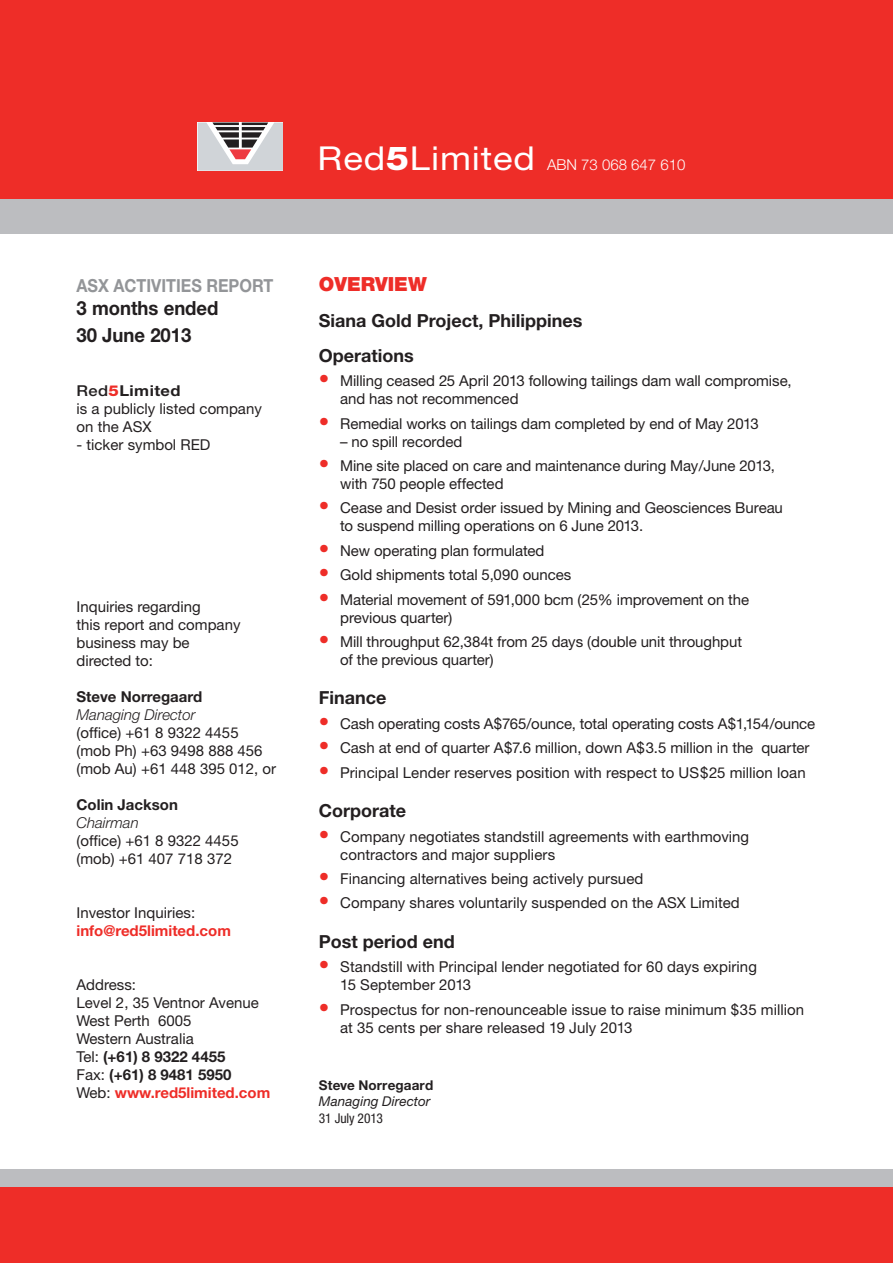
<style>
.page{position:relative;width:893px;height:1263px;background:#fff}
.page>*{position:absolute;margin:0;border:0;box-sizing:border-box;transform-origin:0 0}
.t1{font:700 19.5px/27px "Helvetica Neue";color:#231f20;scale:.95 1}
.t2{font:900 19.5px "Helvetica Neue";color:#ee2d28}
.t3{font:700 18px/35.2px "Helvetica Neue";color:#231f20}
.t4{font:700 18px "Helvetica Neue";color:#939598;scale:.9 1}
.t5{font:15px/18px "Helvetica Neue";color:#231f20}
.t6{font:700 15px "Helvetica Neue";color:#231f20}
.t7{font:300 15px "Helvetica Neue";color:#fff}
.t8{font:italic 300 15px "Helvetica Neue";color:#231f20}
.t9{font:700 15px "Helvetica Neue";color:#ee2d28}
.t10{font:italic 13.5px "Helvetica Neue";letter-spacing:.005em;color:#231f20}
.t11{font:700 13.5px "Helvetica Neue";letter-spacing:.01em;color:#231f20}
.t12{font:condensed 13.5px "Helvetica Neue";letter-spacing:-.005em;color:#231f20}
.s1{font-weight:500}
.s2{font-weight:800;color:#ee2d28}
.s3{font-weight:700}
.s4{font-weight:700;color:#ee2d28}
.s5{font-weight:400;font-size:33px}
.s6{font-weight:800;font-size:33px}
.s7{font-size:21px;color:#ee2d28}
</style>
<div class="page">
<div style="left:0;top:0;width:893px;height:204px;background:#ee2d28"></div>
<div style="left:0;top:200px;width:893px;height:34px;background:#bcbdc0"></div>
<div style="left:0;top:1178px;width:893px;height:85px;background:#ee2d28"></div>
<div style="left:0;top:1169px;width:893px;height:17px;background:#bcbdc0"></div>
<svg style="left:198px;top:123px;width:85px;height:48px;background:#beb9bc"></svg>
<p class="t4" style="left:77px;top:274px;width:220px">ASX Activities Report</p>
<h1 class="t1" style="left:77px;top:294px;width:151px">3 months ended<br>30 June 2013</h1>
<p class="t5" style="left:77px;top:381px;width:187px"><span class="s1">Red</span><span class="s2">5</span><span class="s3">Limited<br></span>is a publicly listed company on the ASX</p>
<p class="t5" style="left:77px;top:435px;width:135px">- ticker symbol RED</p>
<p class="t5" style="left:77px;top:597px;width:165px">Inquiries regarding<br>this report and company business may be directed to:</p>
<p class="t6" style="left:77px;top:687px;width:127px">Steve Norregaard</p>
<p class="t8" style="left:77px;top:706px;width:120px">Managing Director</p>
<p class="t5" style="left:77px;top:723px;width:201px">(office) +61 8 9322 4455 (mob Ph) +63 9498 888 456 (mob Au) +61 448 395 012, or</p>
<p class="t6" style="left:77px;top:795px;width:103px">Colin Jackson</p>
<p class="t8" style="left:77px;top:814px;width:64px">Chairman</p>
<p class="t5" style="left:77px;top:831px;width:164px">(office) +61 8 9322 4455 (mob) +61 407 718 372</p>
<p class="t5" style="left:77px;top:903px;width:120px">Investor Inquiries:</p>
<p class="t9" style="left:77px;top:921px;width:156px">info@red5limited.com</p>
<p class="t5" style="left:77px;top:975px;width:195px">Address:<br>Level 2, 35 Ventnor Avenue<br>West Perth 6005<br>Western Australia<br>Tel: <span class="s3">(+61) 8 9322 4455<br></span>Fax: <span class="s3">(+61) 8 9481 5950<br></span>Web: <span class="s4">www.red5limited.com</span></p>
<p class="t7" style="left:318px;top:156px;width:369px"><span class="s5">Red</span><span class="s6">5</span><span class="s5">Limited</span> ABN 73 068 647 610</p>
<h1 class="t2" style="left:319px;top:273px;width:109px">OVERVIEW</h1>
<p class="t3" style="left:319px;top:302px;width:265px">Siana Gold Project, Philippines<br>Operations</p>
<p class="t5" style="left:340px;top:372px;width:453px;text-indent:-21px"><span class="s7">•</span> Milling ceased 25 April 2013 following tailings dam wall compromise, and has not recommenced</p>
<p class="t5" style="left:319px;top:414px;width:441px"><span class="s7">•</span> Remedial works on tailings dam completed by end of May 2013</p>
<p class="t5" style="left:340px;top:432px;width:124px">– no spill recorded</p>
<p class="t5" style="left:340px;top:456px;width:436px;text-indent:-21px"><span class="s7">•</span> Mine site placed on care and maintenance during May/June 2013, with 750 people effected</p>
<p class="t5" style="left:340px;top:499px;width:444px;text-indent:-21px"><span class="s7">•</span> Cease and Desist order issued by Mining and Geosciences Bureau to suspend milling operations on 6 June 2013.</p>
<p class="t5" style="left:319px;top:541px;width:227px"><span class="s7">•</span> New operating plan formulated</p>
<p class="t5" style="left:319px;top:566px;width:254px"><span class="s7">•</span> Gold shipments total 5,090 ounces</p>
<p class="t5" style="left:340px;top:590px;width:410px;text-indent:-21px"><span class="s7">•</span> Material movement of 591,000 bcm (25% improvement on the previous quarter)</p>
<p class="t5" style="left:340px;top:632px;width:403px;text-indent:-21px"><span class="s7">•</span> Mill throughput 62,384t from 25 days (double unit throughput of the previous quarter)</p>
<p class="t3" style="left:319px;top:680px;width:69px">Finance</p>
<p class="t5" style="left:319px;top:714px;width:498px"><span class="s7">•</span> Cash operating costs A$765/ounce, total operating costs A$1,154/ounce</p>
<p class="t5" style="left:319px;top:739px;width:492px"><span class="s7">•</span> Cash at end of quarter A$7.6 million, down A$3.5 million in the quarter</p>
<p class="t5" style="left:319px;top:763px;width:488px"><span class="s7">•</span> Principal Lender reserves position with respect to US$25 million loan</p>
<p class="t3" style="left:319px;top:793px;width:89px">Corporate</p>
<p class="t5" style="left:340px;top:827px;width:411px;text-indent:-21px"><span class="s7">•</span> Company negotiates standstill agreements with earthmoving contractors and major suppliers</p>
<p class="t5" style="left:319px;top:869px;width:326px"><span class="s7">•</span> Financing alternatives being actively pursued</p>
<p class="t5" style="left:319px;top:894px;width:422px"><span class="s7">•</span> Company shares voluntarily suspended on the ASX Limited</p>
<p class="t3" style="left:319px;top:923px;width:137px">Post period end</p>
<p class="t5" style="left:340px;top:957px;width:418px;text-indent:-21px"><span class="s7">•</span> Standstill with Principal lender negotiated for 60 days expiring<br>15 September 2013</p>
<p class="t5" style="left:340px;top:1000px;width:465px;text-indent:-21px"><span class="s7">•</span> Prospectus for non-renounceable issue to raise minimum $35 million at 35 cents per share released 19 July 2013</p>
<p class="t11" style="left:319px;top:1077px;width:116px">Steve Norregaard</p>
<p class="t10" style="left:319px;top:1093px;width:113px">Managing Director</p>
<p class="t12" style="left:319px;top:1110px;width:65px">31 July 2013</p>
</div>
